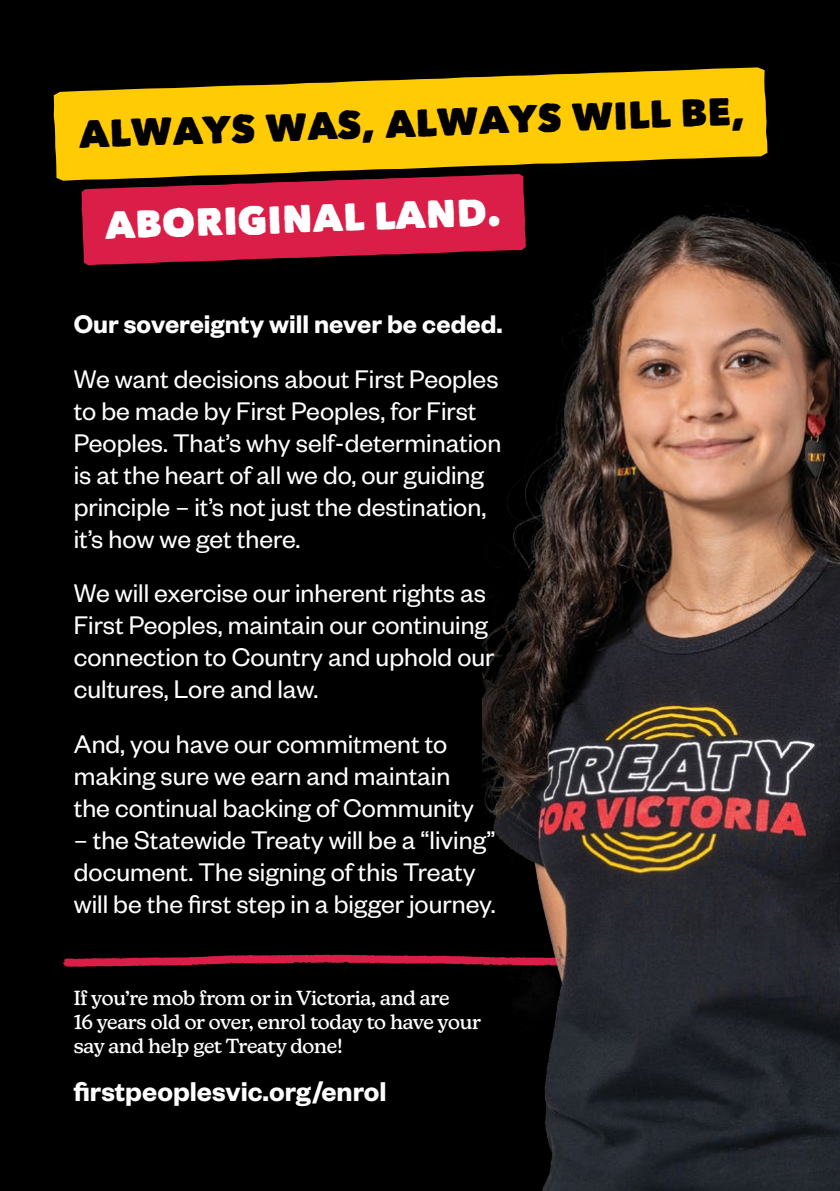
<style>
.page{position:relative;width:840px;height:1191px;background:#fff}
.page>*{position:absolute;margin:0;border:0;box-sizing:border-box;transform-origin:0 0}
.t1{font:39px "Matiz";color:#000}
.t2{font:39px "Matiz";color:#fff}
.t3{font:600 29.8px "Founders Grotesk";color:#fff}
.t4{font:28px/32px "Founders Grotesk";color:#fff}
.t5{font:600 28px "Founders Grotesk";color:#fff}
.t6{font:500 20px/24px "New Kansas";letter-spacing:-.01em;color:#fff}
</style>
<div class="page">
<div style="left:0;top:0;width:839px;height:1191px;background:#000"></div>
<svg style="left:63px;top:954px;width:419px;height:13px"></svg>
<img style="left:482px;top:206px;width:357px;height:985px">
<svg style="left:54px;top:67px;width:713px;height:114px;fill:#ffcb05"></svg>
<svg style="left:81px;top:174px;width:444px;height:91px;background:#b81b3b"></svg>
<h1 class="t1" style="left:78px;top:111px;width:667px;rotate:-2deg">ALWAYS WAS, ALWAYS WILL BE,</h1>
<h1 class="t2" style="left:104px;top:202px;width:398px;rotate:-2deg">ABORIGINAL LAND.</h1>
<p class="t5" style="left:74px;top:306px;width:430px">Our sovereignty will never be ceded.</p>
<p class="t4" style="left:74px;top:361px;width:429px">We want decisions about First Peoples to be made by First Peoples, for First Peoples. That’s why self-determination is at the heart of all we do, our guiding principle – it’s not just the destination, it’s how we get there.</p>
<p class="t4" style="left:74px;top:576px;width:422px">We will exercise our inherent rights as First Peoples, maintain our continuing connection to Country and uphold our cultures, Lore and law.</p>
<p class="t4" style="left:74px;top:726px;width:401px">And, you have our commitment to making sure we earn and maintain the continual backing of Community</p>
<p class="t4" style="left:74px;top:822px;width:423px">– the Statewide Treaty will be a “living” document. The signing of this Treaty will be the first step in a bigger journey.</p>
<p class="t6" style="left:74px;top:986px;width:408px">If you’re mob from or in Victoria, and are<br>16 years old or over, enrol today to have your say and help get Treaty done!</p>
<p class="t3" style="left:74px;top:1073px;width:314px">firstpeoplesvic.org/enrol</p>
</div>
